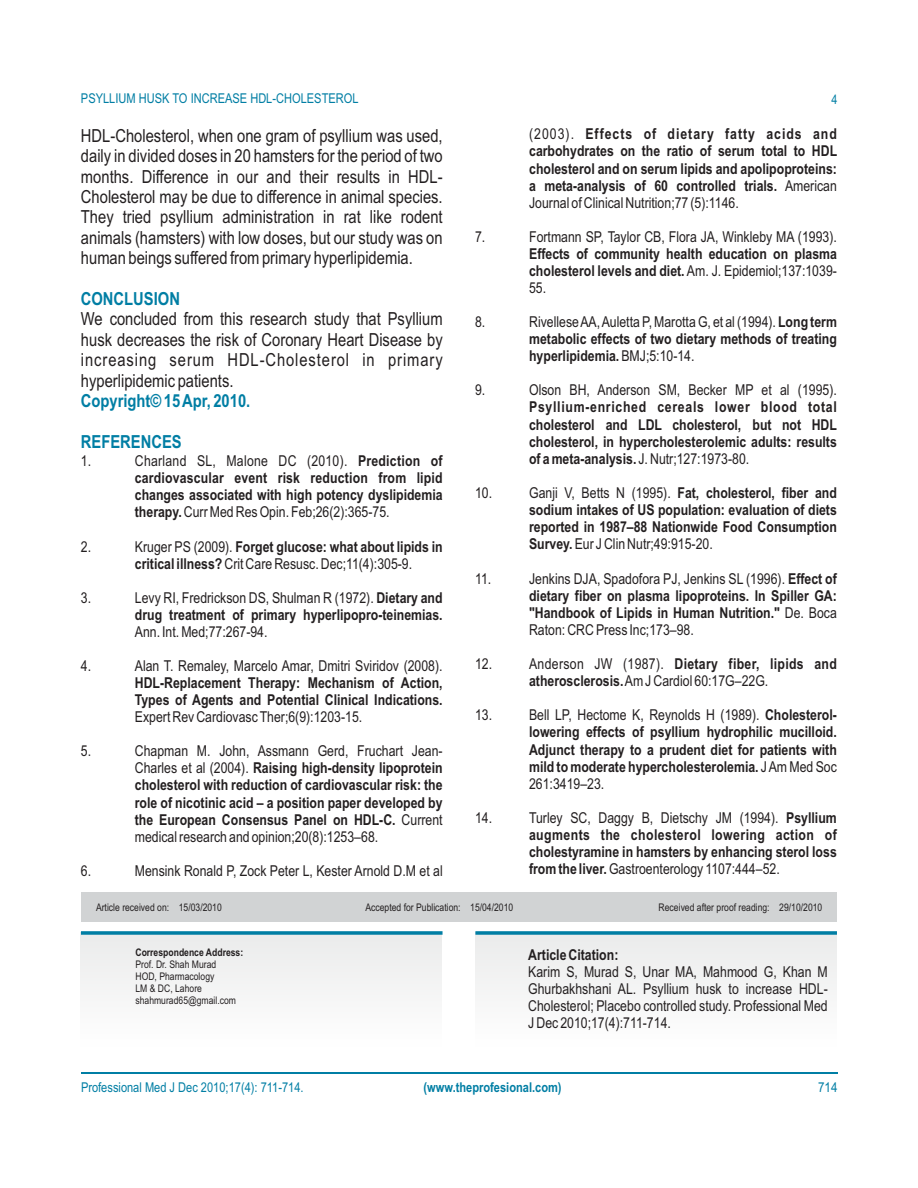
<style>
.page{position:relative;width:918px;height:1188px;background:#fff}
.page>*{position:absolute;margin:0;border:0;box-sizing:border-box;transform-origin:0 0}
.t1{font:18px/20.4px "Arial Narrow";color:#231f20}
.t2{font:18px/20.4px "Arial Narrow";letter-spacing:.05em;color:#231f20}
.t3{font:700 18px "Arial Narrow";color:#007ea4}
.t4{font:700 15px/17.1px "Arial Narrow";color:#231f20}
.t5{font:15px/17px "Arial Narrow";color:#231f20}
.t6{font:700 15px "Arial Narrow";letter-spacing:.02em;color:#231f20}
.t7{font:13.5px "Arial Narrow";color:#007ea4}
.t8{font:700 13.5px "Arial Narrow";color:#007ea4}
.t9{font:13.5px "Arial Narrow";color:#007ea4;scale:1.04 1}
.t10{font:13.2px "Arial Narrow";color:#007ea4}
.t11{font:10.5px/11.9px "Arial Narrow";color:#231f20}
.t12{font:700 10.5px "Arial Narrow";color:#231f20}
.s1{font-weight:400}
.s2{font-weight:700}
</style>
<div class="page">
<hr style="left:81px;top:1072px;width:756px;height:2px;background:#007ea4">
<div style="left:81px;top:932px;width:361px;height:150px;background:#f7f7f7"></div>
<svg style="left:81px;top:931px;width:362px;height:4px"></svg>
<div style="left:476px;top:932px;width:361px;height:150px;background:#f7f7f7"></div>
<svg style="left:475px;top:931px;width:362px;height:4px"></svg>
<div style="left:81px;top:892px;width:756px;height:30px;background:#d1d3d4"></div>
<p class="t7" style="left:81px;top:93px;width:279px">PSYLLIUM HUSK TO INCREASE HDL-CHOLESTEROL</p>
<p class="t10" style="left:832px;top:94px;width:8px">4</p>
<p class="t1" style="left:81px;top:127px;width:363px">HDL-Cholesterol, when one gram of psyllium was used,</p>
<p class="t4" style="left:529px;top:127px;width:310px"><span class="s1">(2003).</span> Effects of dietary fatty acids and carbohydrates on the ratio of serum total to HDL</p>
<p class="t1" style="left:81px;top:147px;width:363px">daily in divided doses in 20 hamsters for the period of two</p>
<p class="t4" style="left:529px;top:161px;width:309px">cholesterol and on serum lipids and apolipoproteins:</p>
<p class="t1" style="left:81px;top:168px;width:363px">months. Difference in our and their results in HDL-</p>
<p class="t4" style="left:529px;top:178px;width:309px">a meta-analysis of 60 controlled trials. <span class="s1">American</span></p>
<p class="t1" style="left:81px;top:188px;width:363px">Cholesterol may be due to difference in animal species.</p>
<p class="t5" style="left:529px;top:195px;width:211px">Journal of Clinical Nutrition;77 (5):1146.</p>
<p class="t1" style="left:81px;top:209px;width:363px">They tried psyllium administration in rat like rodent animals (hamsters) with low doses, but our study was on</p>
<p class="t5" style="left:475px;top:229px;width:12px">7.</p>
<p class="t5" style="left:529px;top:229px;width:309px">Fortmann SP, Taylor CB, Flora JA, Winkleby MA (1993).</p>
<p class="t4" style="left:529px;top:246px;width:309px">Effects of community health education on plasma</p>
<p class="t1" style="left:81px;top:249px;width:333px">human beings suffered from primary hyperlipidemia.</p>
<p class="t5" style="left:529px;top:264px;width:309px"><span class="s2">cholesterol levels and diet.</span> Am. J. Epidemiol;137:1039-<br>55.</p>
<p class="t3" style="left:81px;top:292px;width:101px">CONCLUSION</p>
<p class="t1" style="left:81px;top:311px;width:363px">We concluded from this research study that Psyllium</p>
<p class="t5" style="left:475px;top:315px;width:12px">8.</p>
<p class="t5" style="left:529px;top:315px;width:309px">Rivellese AA, Auletta P, Marotta G, et al (1994). <span class="s2">Long term</span></p>
<p class="t1" style="left:81px;top:331px;width:363px">husk decreases the risk of Coronary Heart Disease by</p>
<p class="t4" style="left:529px;top:332px;width:309px">metabolic effects of two dietary methods of treating hyperlipidemia.<span class="s1">BMJ;5:10-14.</span></p>
<p class="t2" style="left:81px;top:351px;width:363px">increasing serum HDL-Cholesterol in primary hyperlipidemic patients.</p>
<p class="t5" style="left:475px;top:383px;width:12px">9.</p>
<p class="t5" style="left:529px;top:383px;width:309px">Olson BH, Anderson SM, Becker MP et al (1995).</p>
<p class="t4" style="left:529px;top:400px;width:309px;text-align:justify">Psyllium-enriched cereals lower blood total cholesterol and LDL cholesterol, but not HDL cholesterol, in hypercholesterolemic adults: results</p>
<p class="t3" style="left:81px;top:394px;width:171px">Copyright© 15 Apr, 2010.</p>
<p class="t3" style="left:81px;top:435px;width:102px">REFERENCES</p>
<p class="t5" style="left:81px;top:454px;width:12px">1.</p>
<p class="t5" style="left:135px;top:454px;width:309px">Charland SL, Malone DC (2010). <span class="s2">Prediction of</span></p>
<p class="t5" style="left:529px;top:452px;width:222px"><span class="s2">of a meta-analysis.</span> J. Nutr;127:1973-80.</p>
<p class="t4" style="left:135px;top:471px;width:309px">cardiovascular event risk reduction from lipid changes associated with high potency dyslipidemia</p>
<p class="t5" style="left:475px;top:486px;width:19px">10.</p>
<p class="t4" style="left:529px;top:486px;width:309px"><span class="s1">Ganji V, Betts N (1995).</span> Fat, cholesterol, fiber and sodium intakes of US population: evaluation of diets</p>
<p class="t5" style="left:135px;top:505px;width:256px"><span class="s2">therapy.</span>Curr Med Res Opin. Feb;26(2):365-75.</p>
<p class="t4" style="left:529px;top:520px;width:309px">reported in 1987–88 Nationwide Food Consumption</p>
<p class="t5" style="left:81px;top:539px;width:12px">2.</p>
<p class="t4" style="left:135px;top:539px;width:309px"><span class="s1">Kruger PS (2009).</span> Forget glucose: what about lipids in</p>
<p class="t5" style="left:529px;top:537px;width:185px"><span class="s2">Survey.</span>Eur J Clin Nutr;49:915-20.</p>
<p class="t5" style="left:135px;top:556px;width:279px"><span class="s2">critical illness?</span>Crit Care Resusc. Dec;11(4):305-9.</p>
<p class="t5" style="left:475px;top:571px;width:18px">11.</p>
<p class="t5" style="left:529px;top:571px;width:309px">Jenkins DJA, Spadofora PJ, Jenkins SL (1996). <span class="s2">Effect of</span></p>
<p class="t5" style="left:81px;top:590px;width:12px">3.</p>
<p class="t5" style="left:135px;top:590px;width:309px">Levy RI, Fredrickson DS, Shulman R (1972). <span class="s2">Dietary and</span></p>
<p class="t4" style="left:529px;top:588px;width:309px">dietary fiber on plasma lipoproteins. In Spiller GA:</p>
<p class="t4" style="left:135px;top:608px;width:309px">drug treatment of primary hyperlipopro-teinemias.</p>
<p class="t4" style="left:529px;top:605px;width:309px">"Handbook of Lipids in Human Nutrition." <span class="s1">De. Boca</span></p>
<p class="t5" style="left:135px;top:625px;width:134px">Ann.Int. Med;77:267-94.</p>
<p class="t5" style="left:529px;top:623px;width:166px">Raton: CRC Press Inc;173–98.</p>
<p class="t5" style="left:81px;top:659px;width:12px">4.</p>
<p class="t5" style="left:135px;top:659px;width:309px">Alan T. Remaley, Marcelo Amar, Dmitri Sviridov (2008).</p>
<p class="t5" style="left:475px;top:657px;width:19px">12.</p>
<p class="t6" style="left:529px;top:658px;width:309px"><span class="s1">Anderson JW (1987).</span> Dietary fiber, lipids and</p>
<p class="t4" style="left:135px;top:676px;width:309px">HDL-Replacement Therapy: Mechanism of Action,</p>
<p class="t5" style="left:529px;top:674px;width:241px"><span class="s2">atherosclerosis.</span>Am J Cardiol 60:17G–22G.</p>
<p class="t4" style="left:135px;top:693px;width:309px">Types of Agents and Potential Clinical Indications.</p>
<p class="t5" style="left:135px;top:710px;width:229px">Expert Rev Cardiovasc Ther;6(9):1203-15.</p>
<p class="t5" style="left:475px;top:708px;width:19px">13.</p>
<p class="t4" style="left:529px;top:708px;width:309px"><span class="s1">Bell LP, Hectome K, Reynolds H (1989).</span> Cholesterol&shy;lowering effects of psyllium hydrophilic mucilloid.</p>
<p class="t5" style="left:81px;top:744px;width:12px">5.</p>
<p class="t5" style="left:135px;top:744px;width:309px">Chapman M. John, Assmann Gerd, Fruchart Jean-</p>
<p class="t4" style="left:529px;top:742px;width:309px">Adjunct therapy to a prudent diet for patients with</p>
<p class="t4" style="left:135px;top:761px;width:309px"><span class="s1">Charles et al (2004).</span> Raising high-density lipoprotein</p>
<p class="t4" style="left:529px;top:759px;width:309px">mild to moderate hypercholesterolemia. <span class="s1">J Am Med Soc</span></p>
<p class="t4" style="left:135px;top:778px;width:309px">cholesterol with reduction of cardiovascular risk: the</p>
<p class="t5" style="left:529px;top:776px;width:77px">261:3419–23.</p>
<p class="t4" style="left:135px;top:795px;width:309px">role of nicotinic acid – a position paper developed by the European Consensus Panel on HDL-C. <span class="s1">Current</span></p>
<p class="t5" style="left:475px;top:811px;width:19px">14.</p>
<p class="t5" style="left:529px;top:811px;width:309px">Turley SC, Daggy B, Dietschy JM (1994). <span class="s2">Psyllium</span></p>
<p class="t5" style="left:135px;top:829px;width:245px">medical research and opinion;20(8):1253–68.</p>
<p class="t4" style="left:529px;top:828px;width:309px">augments the cholesterol lowering action of cholestyramine in hamsters by enhancing sterol loss</p>
<p class="t5" style="left:81px;top:863px;width:12px">6.</p>
<p class="t5" style="left:135px;top:863px;width:309px">Mensink Ronald P, Zock Peter L, Kester Arnold D.M et al</p>
<p class="t5" style="left:529px;top:862px;width:252px"><span class="s2">from the liver.</span>Gastroenterology 1107:444–52.</p>
<p class="t11" style="left:96px;top:902px;width:127px">Article received on: 15/03/2010</p>
<p class="t11" style="left:365px;top:902px;width:149px">Accepted for Publication: 15/04/2010</p>
<p class="t11" style="left:659px;top:902px;width:165px">Received after proof reading: 29/10/2010</p>
<p class="t12" style="left:135px;top:949px;width:109px">Correspondence Address:</p>
<p class="t11" style="left:135px;top:960px;width:102px">Prof. Dr. Shah Murad<br>HOD, Pharmacology<br>LM &amp; DC, Lahore shahmurad65@gmail.com</p>
<p class="t4" style="left:528px;top:948px;width:92px">Article Citation:</p>
<p class="t5" style="left:528px;top:965px;width:301px;text-align:justify">Karim S, Murad S, Unar MA, Mahmood G, Khan M Ghurbakhshani AL. Psyllium husk to increase HDL-Cholesterol; Placebo controlled study. Professional Med J Dec 2010;17(4):711-714.</p>
<p class="t7" style="left:81px;top:1082px;width:224px">Professional Med J Dec 2010;17(4): 711-714.</p>
<p class="t8" style="left:424px;top:1082px;width:140px">(www.theprofesional.com)</p>
<p class="t9" style="left:818px;top:1082px;width:20px">714</p>
</div>
